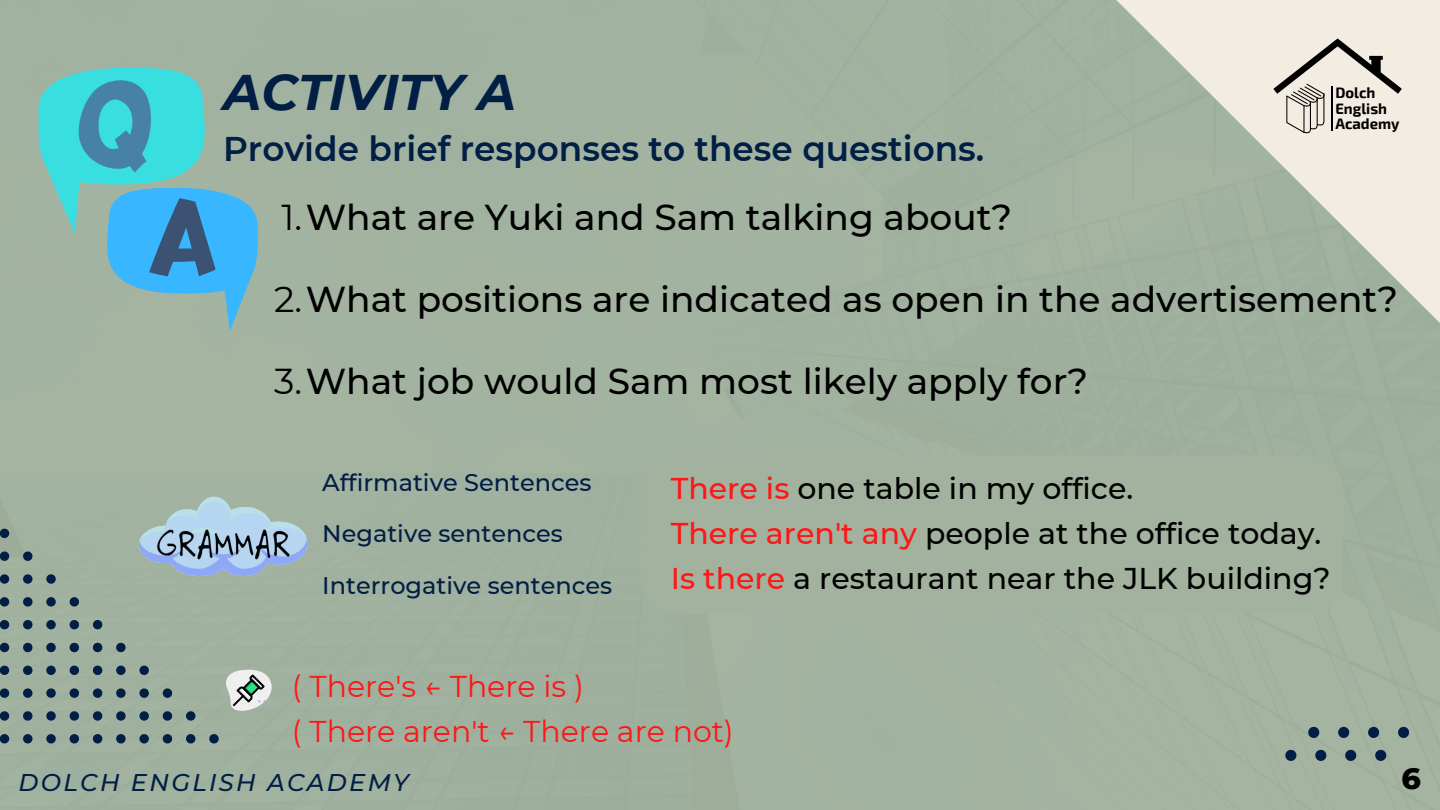
<style>
.page{position:relative;width:1440px;height:810px;background:#a2b2a0}
.page>*{position:absolute;margin:0;border:0;box-sizing:border-box;transform-origin:0 0}
.t1{font:italic 700 50px "Montserrat";color:#011e44}
.t2{font:500 36px "Montserrat";color:#000}
.t3{font:600 34.3px "Montserrat";color:#011e44}
.t4{font:500 30px/45px "Montserrat";color:#000}
.t5{font:30px/45px "Montserrat";color:#ff1616}
.t6{font:800 30px "Montserrat";color:#000}
.t7{font:italic 500 24.2px "Montserrat";letter-spacing:.095em;color:#011e44}
.t8{font:500 24px/51.8px "Montserrat";color:#011e44}
.t9{font:700 14.9px/15.4px "Exo 2";color:#000}
.s1{font-weight:400}
.s2{color:#ff1616}
</style>
<div class="page">
<svg style="left:1100px;top:0;width:340px;height:338px;background:#c0c7b9"></svg>
<svg style="left:0;top:529px;width:9px;height:9px"></svg>
<svg style="left:0;top:552px;width:9px;height:9px"></svg>
<svg style="left:23px;top:552px;width:9px;height:9px"></svg>
<svg style="left:0;top:574px;width:9px;height:10px"></svg>
<svg style="left:23px;top:574px;width:9px;height:10px"></svg>
<svg style="left:46px;top:574px;width:10px;height:10px"></svg>
<svg style="left:0;top:597px;width:9px;height:10px"></svg>
<svg style="left:23px;top:597px;width:9px;height:10px"></svg>
<svg style="left:46px;top:597px;width:10px;height:10px"></svg>
<svg style="left:70px;top:597px;width:9px;height:10px"></svg>
<svg style="left:0;top:620px;width:9px;height:9px"></svg>
<svg style="left:23px;top:620px;width:9px;height:9px"></svg>
<svg style="left:46px;top:620px;width:10px;height:9px"></svg>
<svg style="left:70px;top:620px;width:9px;height:9px"></svg>
<svg style="left:93px;top:620px;width:9px;height:9px"></svg>
<svg style="left:0;top:643px;width:9px;height:9px"></svg>
<svg style="left:23px;top:643px;width:9px;height:9px"></svg>
<svg style="left:46px;top:643px;width:10px;height:9px"></svg>
<svg style="left:70px;top:643px;width:9px;height:9px"></svg>
<svg style="left:93px;top:643px;width:9px;height:9px"></svg>
<svg style="left:116px;top:643px;width:10px;height:9px"></svg>
<svg style="left:0;top:666px;width:9px;height:9px"></svg>
<svg style="left:23px;top:666px;width:9px;height:9px"></svg>
<svg style="left:46px;top:666px;width:10px;height:9px"></svg>
<svg style="left:70px;top:666px;width:9px;height:9px"></svg>
<svg style="left:93px;top:666px;width:9px;height:9px"></svg>
<svg style="left:116px;top:666px;width:10px;height:9px"></svg>
<svg style="left:139px;top:666px;width:10px;height:9px"></svg>
<svg style="left:0;top:688px;width:9px;height:10px"></svg>
<svg style="left:23px;top:688px;width:9px;height:10px"></svg>
<svg style="left:46px;top:688px;width:10px;height:10px"></svg>
<svg style="left:70px;top:688px;width:9px;height:10px"></svg>
<svg style="left:93px;top:688px;width:9px;height:10px"></svg>
<svg style="left:116px;top:688px;width:10px;height:10px"></svg>
<svg style="left:139px;top:688px;width:10px;height:10px"></svg>
<svg style="left:163px;top:688px;width:9px;height:10px"></svg>
<svg style="left:0;top:711px;width:9px;height:10px"></svg>
<svg style="left:23px;top:711px;width:9px;height:10px"></svg>
<svg style="left:46px;top:711px;width:10px;height:10px"></svg>
<svg style="left:70px;top:711px;width:9px;height:10px"></svg>
<svg style="left:93px;top:711px;width:9px;height:10px"></svg>
<svg style="left:116px;top:711px;width:10px;height:10px"></svg>
<svg style="left:139px;top:711px;width:10px;height:10px"></svg>
<svg style="left:163px;top:711px;width:9px;height:10px"></svg>
<svg style="left:186px;top:711px;width:9px;height:10px"></svg>
<svg style="left:0;top:734px;width:9px;height:9px"></svg>
<svg style="left:23px;top:734px;width:9px;height:9px"></svg>
<svg style="left:46px;top:734px;width:10px;height:9px"></svg>
<svg style="left:70px;top:734px;width:9px;height:9px"></svg>
<svg style="left:93px;top:734px;width:9px;height:9px"></svg>
<svg style="left:116px;top:734px;width:10px;height:9px"></svg>
<svg style="left:139px;top:734px;width:10px;height:9px"></svg>
<svg style="left:163px;top:734px;width:9px;height:9px"></svg>
<svg style="left:186px;top:734px;width:9px;height:9px"></svg>
<svg style="left:209px;top:734px;width:10px;height:9px"></svg>
<svg style="left:1398px;top:727px;width:11px;height:11px"></svg>
<svg style="left:1368px;top:727px;width:11px;height:11px"></svg>
<svg style="left:1338px;top:727px;width:11px;height:11px"></svg>
<svg style="left:1308px;top:727px;width:11px;height:11px"></svg>
<svg style="left:1375px;top:750px;width:11px;height:11px"></svg>
<svg style="left:1345px;top:750px;width:11px;height:11px"></svg>
<svg style="left:1315px;top:750px;width:11px;height:11px"></svg>
<svg style="left:1285px;top:750px;width:11px;height:11px"></svg>
<svg style="left:1273px;top:38px;width:129px;height:95px;background:#d6d0c8"></svg>
<svg style="left:38px;top:65px;width:220px;height:267px;background:#69b5c0"></svg>
<div style="left:641px;top:456px;width:702px;height:157px;background:#a2b29e"></div>
<svg style="left:136px;top:492px;width:175px;height:89px;background:#a5b8b0"></svg>
<img style="left:147px;top:517px;width:152px;height:56px">
<svg style="left:226px;top:670px;width:46px;height:49px"></svg>
<h1 class="t1" style="left:223px;top:62px;width:295px">ACTIVITY A</h1>
<p class="t3" style="left:223px;top:128px;width:763px">Provide brief responses to these questions.</p>
<p class="t2" style="left:282px;top:195px;width:732px"><span class="s1">1.</span>What are Yuki and Sam talking about?</p>
<p class="t9" style="left:1335px;top:84px;width:66px">Dolch<br>English<br>Academy</p>
<p class="t2" style="left:274px;top:277px;width:1126px"><span class="s1">2.</span>What positions are indicated as open in the advertisement?</p>
<p class="t2" style="left:274px;top:359px;width:815px"><span class="s1">3.</span>What job would Sam most likely apply for?</p>
<p class="t8" style="left:322px;top:456px;width:291px">Affirmative Sentences<br>Negative sentences<br>Interrogative sentences</p>
<p class="t4" style="left:671px;top:466px;width:661px"><span class="s2">There is</span> one table in my office.<br><span class="s2">There aren't any</span> people at the office today.<br><span class="s2">Is there</span> a restaurant near the JLK building?</p>
<p class="t5" style="left:292px;top:664px;width:444px">( There's ← There is )<br>( There aren't ← There are not)</p>
<p class="t7" style="left:19px;top:768px;width:392px">DOLCH ENGLISH ACADEMY</p>
<p class="t6" style="left:1402px;top:760px;width:21px">6</p>
</div>
